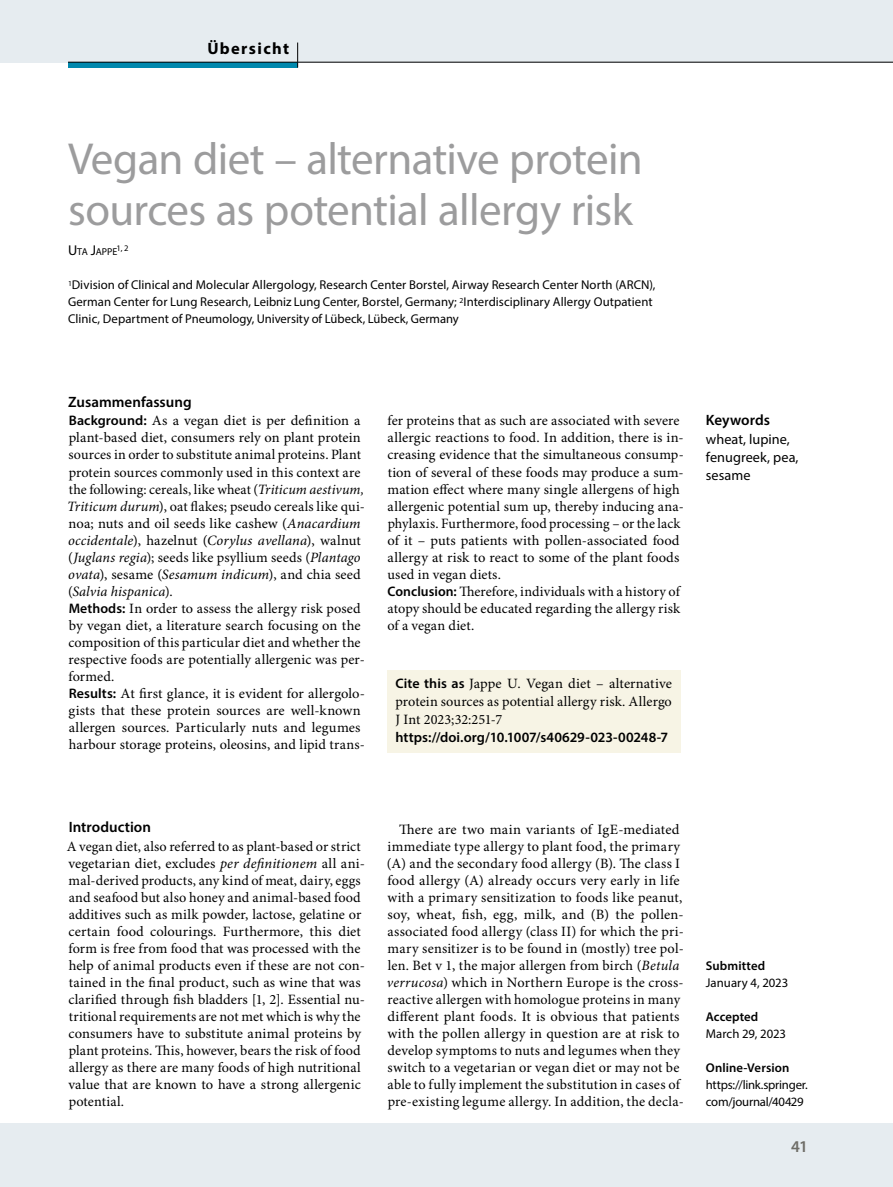
<style>
.page{position:relative;width:893px;height:1187px;background:#fff}
.page>*{position:absolute;margin:0;border:0;box-sizing:border-box;transform-origin:0 0}
.Title_1{font:45px/51px "Myriad Pro";letter-spacing:-.015em;color:#9c9c9d}
.t1{font:700 16.5px "Myriad Pro";letter-spacing:.085em;color:#000}
.t2{font:600 16.5px "Myriad Pro";color:#6e6d67}
.SectionHeading_1_x{font:600 15px "Myriad Pro";color:#000}
.Keyword_Heading_x{font:600 15px "Myriad Pro";color:#000}
.Para_Dateline{font:14.25px/17px "Minion Pro";letter-spacing:.005em;color:#000}
.Para_Indent{font:14.25px/17px "Minion Pro";letter-spacing:.015em;color:#000;text-align:center}
.Para_x{font:14.25px/17px "Minion Pro";letter-spacing:.01em;color:#000}
.Abstract_x3{font:14.25px/18px "Minion Pro";letter-spacing:.005em;color:#000;text-align:justify}
.Abstract_x6{font:600 14.25px "Myriad Pro";color:#000}
.Keyword_x{font:14.25px/18px "Myriad Pro";letter-spacing:.005em;color:#000}
.Author_SubTitle_Zusa{font:12.75px/17px "Myriad Pro";letter-spacing:.005em;color:#000}
.Tip_Para_x{font:12.75px/17px "Myriad Pro";letter-spacing:-.015em;color:#000}
.Tip_Para_bold{font:600 12.75px "Myriad Pro";letter-spacing:.005em;color:#000}
.Tip_Para_x-2{font:12.75px "Myriad Pro";letter-spacing:.005em;color:#000}
.Author_SubTitle{font:10.05px "Myriad Pro";letter-spacing:-.01em;color:#000}
.s1{font-size:14.25px}
.s2{font-family:"Myriad Pro";font-weight:600;font-size:13.8px}
.s3{font-style:italic}
</style>
<div class="page">
<div style="left:0;top:0;width:893px;height:62px;background:#e6ecf0"></div>
<div style="left:0;top:1123px;width:893px;height:63px;background:#e6ecf0"></div>
<div style="left:387px;top:670px;width:293px;height:83px;background:#f7f4e5"></div>
<div style="left:68px;top:62px;width:230px;height:5px;background:#0088ad"></div>
<hr style="left:68px;top:62px;width:230px;height:1px;background:#000">
<hr style="left:298px;top:62px;width:595px;height:1px;background:#000">
<svg style="left:297px;top:43px;width:1px;height:24px"></svg>
<p class="t1" style="left:207px;top:37px;width:83px">Übersicht</p>
<p class="Title_1" style="left:68px;top:133px;width:576px">Vegan diet – alternative protein sources as potential allergy risk</p>
<p class="Author_SubTitle" style="left:68px;top:246px;width:62px"><span class="s1">U</span>TA <span class="s1">J</span>APPE<sup>1,</sup> <sup>2</sup></p>
<p class="Author_SubTitle_Zusa" style="left:68px;top:276px;width:589px"><sup>1</sup>Division of Clinical and Molecular Allergology, Research Center Borstel, Airway Research Center North (ARCN),<br>German Center for Lung Research, Leibniz Lung Center, Borstel, Germany; <sup>2</sup>Interdisciplinary Allergy Outpatient<br>Clinic, Department of Pneumology, University of Lübeck, Lübeck, Germany</p>
<p class="SectionHeading_1_x" style="left:68px;top:392px;width:125px">Zusammenfassung</p>
<p class="Para_Dateline" style="left:67px;top:413px;width:299px"><span class="s2">Background:</span> As a vegan diet is per definition a plant-based diet, consumers rely on plant protein sources in order to substitute animal proteins. Plant protein sources commonly used in this context are the following: cereals, like wheat (<span class="s3">Triticum aestivum, Triticum durum</span>), oat flakes; pseudo cereals like qui&shy;noa; nuts and oil seeds like cashew (<span class="s3">Anacardium occidentale</span>), hazelnut (<span class="s3">Corylus avellana</span>), walnut (<span class="s3">Juglans regia</span>); seeds like psyllium seeds (<span class="s3">Plantago ovata</span>), sesame (<span class="s3">Sesamum indicum</span>), and chia seed (<span class="s3">Salvia hispanica</span>).</p>
<p class="Para_Dateline" style="left:68px;top:600px;width:298px"><span class="s2">Methods:</span> In order to assess the allergy risk posed by vegan diet, a literature search focusing on the composition of this particular diet and whether the respective foods are potentially allergenic was per&shy;formed.</p>
<p class="Para_Dateline" style="left:69px;top:685px;width:298px"><span class="s2">Results:</span> At first glance, it is evident for allergolo&shy;gists that these protein sources are well-known allergen sources. Particularly nuts and legumes harbour storage proteins, oleosins, and lipid trans-</p>
<p class="Para_Dateline" style="left:387px;top:413px;width:298px">fer proteins that as such are associated with severe allergic reactions to food. In addition, there is in&shy;creasing evidence that the simultaneous consump&shy;tion of several of these foods may produce a sum&shy;mation effect where many single allergens of high allergenic potential sum up, thereby inducing ana&shy;phylaxis. Furthermore, food processing – or the lack of it – puts patients with pollen-associated food allergy at risk to react to some of the plant foods used in vegan diets.</p>
<p class="Para_Dateline" style="left:387px;top:583px;width:294px;text-align:justify"><span class="s2">Conclusion:</span> Therefore, individuals with a history of atopy should be educated regarding the allergy risk of a vegan diet.</p>
<p class="Abstract_x3" style="left:395px;top:675px;width:278px"><span class="s2">Cite this as</span> Jappe U. Vegan diet – alternative protein sources as potential allergy risk. Allergo J Int 2023;32:251-7</p>
<p class="Abstract_x6" style="left:395px;top:728px;width:274px">https://doi.org/10.1007/s40629-023-00248-7</p>
<p class="Keyword_Heading_x" style="left:706px;top:410px;width:66px">Keywords</p>
<p class="Keyword_x" style="left:706px;top:430px;width:94px">wheat, lupine, fenugreek, pea, sesame</p>
<p class="SectionHeading_1_x" style="left:69px;top:817px;width:84px">Introduction</p>
<p class="Para_x" style="left:67px;top:838px;width:299px">A vegan diet, also referred to as plant-based or strict vegetarian diet, excludes <span class="s3">per definitionem</span> all ani&shy;mal-derived products, any kind of meat, dairy, eggs and seafood but also honey and animal-based food additives such as milk powder, lactose, gelatine or certain food colourings. Furthermore, this diet form is free from food that was processed with the help of animal products even if these are not con&shy;tained in the final product, such as wine that was clarified through fish bladders [1, 2]. Essential nu&shy;tritional requirements are not met which is why the consumers have to substitute animal proteins by plant proteins. This, however, bears the risk of food allergy as there are many foods of high nutritional value that are known to have a strong allergenic potential.</p>
<p class="Para_Indent" style="left:387px;top:821px;width:298px">There are two main variants of IgE-mediated immediate type allergy to plant food, the primary (A) and the secondary food allergy (B). The class I food allergy (A) already occurs very early in life with a primary sensitization to foods like peanut, soy, wheat, fish, egg, milk, and (B) the pollen&shy;associated food allergy (class II) for which the pri&shy;mary sensitizer is to be found in (mostly) tree pol&shy;len. Bet v 1, the major allergen from birch (<span class="s3">Betula verrucosa</span>) which in Northern Europe is the cross&shy;reactive allergen with homologue proteins in many different plant foods. It is obvious that patients with the pollen allergy in question are at risk to develop symptoms to nuts and legumes when they switch to a vegetarian or vegan diet or may not be able to fully implement the substitution in cases of pre-existing legume allergy. In addition, the decla-</p>
<p class="Tip_Para_bold" style="left:706px;top:957px;width:61px">Submitted</p>
<p class="Tip_Para_x-2" style="left:706px;top:974px;width:84px">January 4, 2023</p>
<p class="Tip_Para_bold" style="left:706px;top:1008px;width:54px">Accepted</p>
<p class="Tip_Para_x" style="left:706px;top:1025px;width:82px">March 29, 2023</p>
<p class="Tip_Para_bold" style="left:706px;top:1059px;width:85px">Online-Version</p>
<p class="Tip_Para_x" style="left:706px;top:1076px;width:104px">https://link.springer. com/journal/40429</p>
<p class="t2" style="left:791px;top:1135px;width:18px">41</p>
</div>
